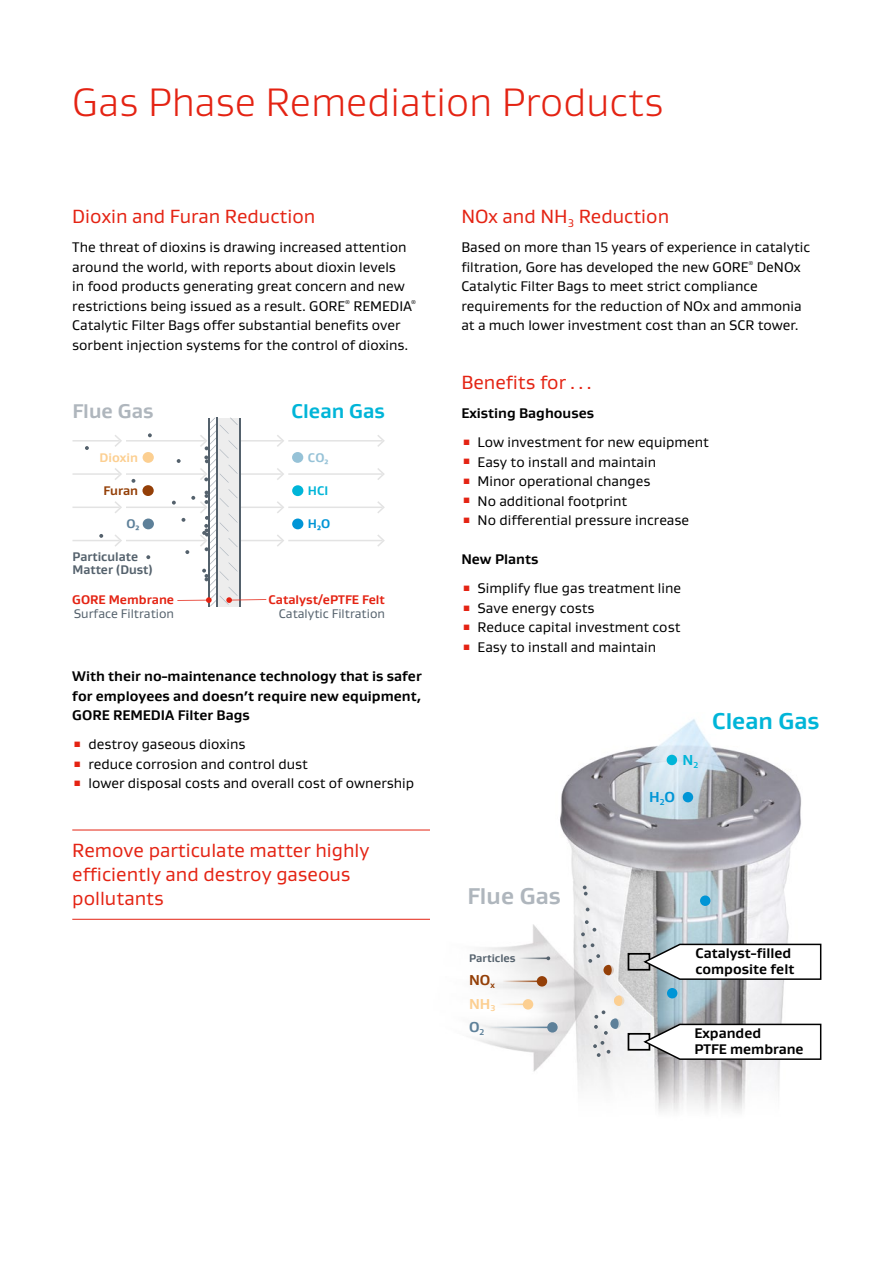
<style>
.page{position:relative;width:893px;height:1263px;background:#fff}
.page>*{position:absolute;margin:0;border:0;box-sizing:border-box;transform-origin:0 0}
.t1{font:300 40.5px "Gore Gustan";color:#e42313}
.t2{font:700 23.25px "Gustan";color:#00b5d8}
.t3{font:700 23.25px "Gustan";color:#afb6bd}
.t4{font:700 20.25px "Gustan";color:#00b5d8}
.t5{font:700 20.25px "Gustan";color:#afb6bd}
.t6{font:19.5px/24px "Gore Gustan";color:#e42313}
.t7{font:700 14.7px/23.1px "Gore Gustan";color:#943f07;text-align:justify}
.t8{font:700 14.7px "Gustan";color:#0095d6}
.t9{font:700 14.7px "Gustan";color:#00b5d8}
.t10{font:14.25px/19.5px "Gore Gustan";color:#000}
.t11{font:700 14.25px/19.5px "Gore Gustan";color:#000;text-align:justify}
.t12{font:700 14.25px/15.8px "Gustan";color:#000}
.t13{font:12.75px "Gore Gustan";color:#54616c}
.t14{font:700 12.75px "Gore Gustan";color:#e42313}
.t15{font:700 12.75px/12.8px "Gore Gustan";color:#54616c}
.t16{font:700 12.75px "Gore Gustan";color:#fccf91}
.t17{font:700 12.75px "Gore Gustan";letter-spacing:-.005em;color:#943f07}
.t18{font:700 12.75px "Gore Gustan";color:#96c2d7}
.t19{font:700 12.75px "Gore Gustan";color:#00b5d8}
.t20{font:700 12.75px "Gore Gustan";color:#0095d6}
.t21{font:700 12.75px "Gore Gustan";color:#5d8099}
.t22{font:700 11.25px "Gore Gustan";color:#54616c}
.t23{font:5.7px "Gore Gustan";color:#000}
.s1{color:#fccf91}
.s2{color:#5d8099}
</style>
<div class="page">
<hr style="left:72px;top:830px;width:360px;height:1px;background:#e42313">
<hr style="left:72px;top:919px;width:360px;height:1px;background:#e42313">
<svg style="left:72px;top:418px;width:313px;height:188px"></svg>
<img style="left:430px;top:719px;width:371px;height:393px">
<div style="left:700px;top:895px;width:10px;height:11px;background:#0095d6;border-radius:50%"></div>
<div style="left:667px;top:988px;width:10px;height:10px;background:#0095d6;border-radius:50%"></div>
<svg style="left:583px;top:885px;width:5px;height:10px"></svg>
<svg style="left:583px;top:943px;width:11px;height:5px"></svg>
<svg style="left:581px;top:920px;width:15px;height:16px"></svg>
<div style="left:683px;top:792px;width:10px;height:10px;background:#0095d6;border-radius:50%"></div>
<div style="left:667px;top:755px;width:10px;height:10px;background:#00b5d8;border-radius:50%"></div>
<div style="left:603px;top:965px;width:11px;height:10px;background:#ddcdc3;border-radius:50%"></div>
<svg style="left:588px;top:954px;width:24px;height:21px"></svg>
<svg style="left:546px;top:956px;width:4px;height:4px"></svg>
<hr style="left:515px;top:957px;width:33px;height:2px;background:#54616c">
<hr style="left:485px;top:1026px;width:67px;height:2px;background:#5d8099">
<hr style="left:495px;top:1003px;width:33px;height:2px;background:#fccf91">
<hr style="left:497px;top:980px;width:45px;height:2px;background:#943f07">
<div style="left:547px;top:1022px;width:11px;height:10px;background:#5d8099;border-radius:50%"></div>
<div style="left:537px;top:976px;width:10px;height:10px;background:#943f07;border-radius:50%"></div>
<div style="left:523px;top:999px;width:10px;height:10px;background:#fccf91;border-radius:50%"></div>
<svg style="left:593px;top:995px;width:229px;height:66px"></svg>
<svg style="left:627px;top:942px;width:195px;height:39px"></svg>
<h1 class="t1" style="left:72px;top:76px;width:592px">Gas Phase Remediation Products</h1>
<h3 class="t6" style="left:72px;top:204px;width:245px">Dioxin and Furan Reduction</h3>
<p class="t10" style="left:72px;top:237px;width:336px">The threat of dioxins is drawing increased attention around the world, with reports about dioxin levels in food products generating great concern and new restrictions being issued as a result. GORE</p>
<p class="t23" style="left:345px;top:298px;width:6px">®</p>
<p class="t10" style="left:353px;top:296px;width:60px">REMEDIA</p>
<p class="t23" style="left:411px;top:298px;width:6px">®</p>
<p class="t10" style="left:72px;top:315px;width:338px">Catalytic Filter Bags offer substantial benefits over sorbent injection systems for the control of dioxins.</p>
<h3 class="t5" style="left:72px;top:397px;width:83px">Flue Gas</h3>
<h3 class="t4" style="left:292px;top:397px;width:95px">Clean Gas</h3>
<p class="t16" style="left:100px;top:449px;width:40px">Dioxin</p>
<p class="t18" style="left:308px;top:449px;width:22px">CO2</p>
<p class="t17" style="left:104px;top:482px;width:36px">Furan</p>
<p class="t19" style="left:308px;top:482px;width:22px">HCI</p>
<p class="t21" style="left:126px;top:515px;width:15px">O2</p>
<p class="t20" style="left:308px;top:515px;width:24px">H2O</p>
<p class="t15" style="left:72px;top:550px;width:82px">Particulate<br>Matter (Dust)</p>
<p class="t14" style="left:72px;top:591px;width:103px">GORE Membrane</p>
<p class="t13" style="left:74px;top:606px;width:102px">Surface Filtration</p>
<p class="t14" style="left:269px;top:591px;width:118px">Catalyst/ePTFE Felt</p>
<p class="t13" style="left:279px;top:606px;width:108px">Catalytic Filtration</p>
<p class="t11" style="left:72px;top:666px;width:351px">With their no-maintenance technology that is safer for employees and doesn’t require new equipment, GORE REMEDIA Filter Bags</p>
<p class="t10" style="left:72px;top:734px;width:175px"><sup>▪</sup> destroy gaseous dioxins</p>
<p class="t10" style="left:72px;top:754px;width:237px"><sup>▪</sup> reduce corrosion and control dust</p>
<p class="t10" style="left:72px;top:773px;width:343px"><sup>▪</sup> lower disposal costs and overall cost of ownership</p>
<h3 class="t6" style="left:72px;top:838px;width:299px">Remove particulate matter highly efficiently and destroy gaseous pollutants</h3>
<h3 class="t6" style="left:461px;top:204px;width:209px">NOx and NH<sub>3</sub> Reduction</h3>
<p class="t10" style="left:461px;top:237px;width:350px">Based on more than 15 years of experience in catalytic filtration, Gore has developed the new GORE</p>
<p class="t23" style="left:749px;top:259px;width:6px">®</p>
<p class="t10" style="left:461px;top:257px;width:342px;text-indent:295px">DeNOx Catalytic Filter Bags to meet strict compliance requirements for the reduction of NOx and ammonia at a much lower investment cost than an SCR tower.</p>
<h3 class="t6" style="left:461px;top:369px;width:131px">Benefits for …</h3>
<p class="t11" style="left:461px;top:403px;width:134px">Existing Baghouses</p>
<p class="t10" style="left:461px;top:432px;width:249px"><sup>▪</sup> Low investment for new equipment</p>
<p class="t10" style="left:461px;top:452px;width:196px"><sup>▪</sup> Easy to install and maintain</p>
<p class="t10" style="left:461px;top:471px;width:191px"><sup>▪</sup> Minor operational changes</p>
<p class="t10" style="left:461px;top:491px;width:167px"><sup>▪</sup> No additional footprint</p>
<p class="t10" style="left:461px;top:510px;width:229px"><sup>▪</sup> No differential pressure increase</p>
<p class="t11" style="left:461px;top:549px;width:78px">New Plants</p>
<p class="t10" style="left:461px;top:578px;width:221px"><sup>▪</sup> Simplify flue gas treatment line</p>
<p class="t10" style="left:461px;top:598px;width:135px"><sup>▪</sup> Save energy costs</p>
<p class="t10" style="left:461px;top:617px;width:221px"><sup>▪</sup> Reduce capital investment cost</p>
<p class="t10" style="left:461px;top:637px;width:196px"><sup>▪</sup> Easy to install and maintain</p>
<h2 class="t3" style="left:468px;top:881px;width:95px">Flue Gas</h2>
<p class="t22" style="left:469px;top:951px;width:48px">Particles</p>
<p class="t7" style="left:469px;top:968px;width:28px">NO<sub>x </sub><span class="s1">NH</span><sub>3<br></sub><span class="s2">O</span><sub>2</sub></p>
<p class="t9" style="left:683px;top:750px;width:17px">N<sub>2</sub></p>
<p class="t8" style="left:649px;top:787px;width:28px">H<sub>2</sub>O</p>
<h2 class="t2" style="left:712px;top:705px;width:109px">Clean Gas</h2>
<p class="t12" style="left:695px;top:945px;width:100px">Catalyst-filled composite felt</p>
<p class="t12" style="left:694px;top:1025px;width:111px">Expanded<br>PTFE membrane</p>
</div>
